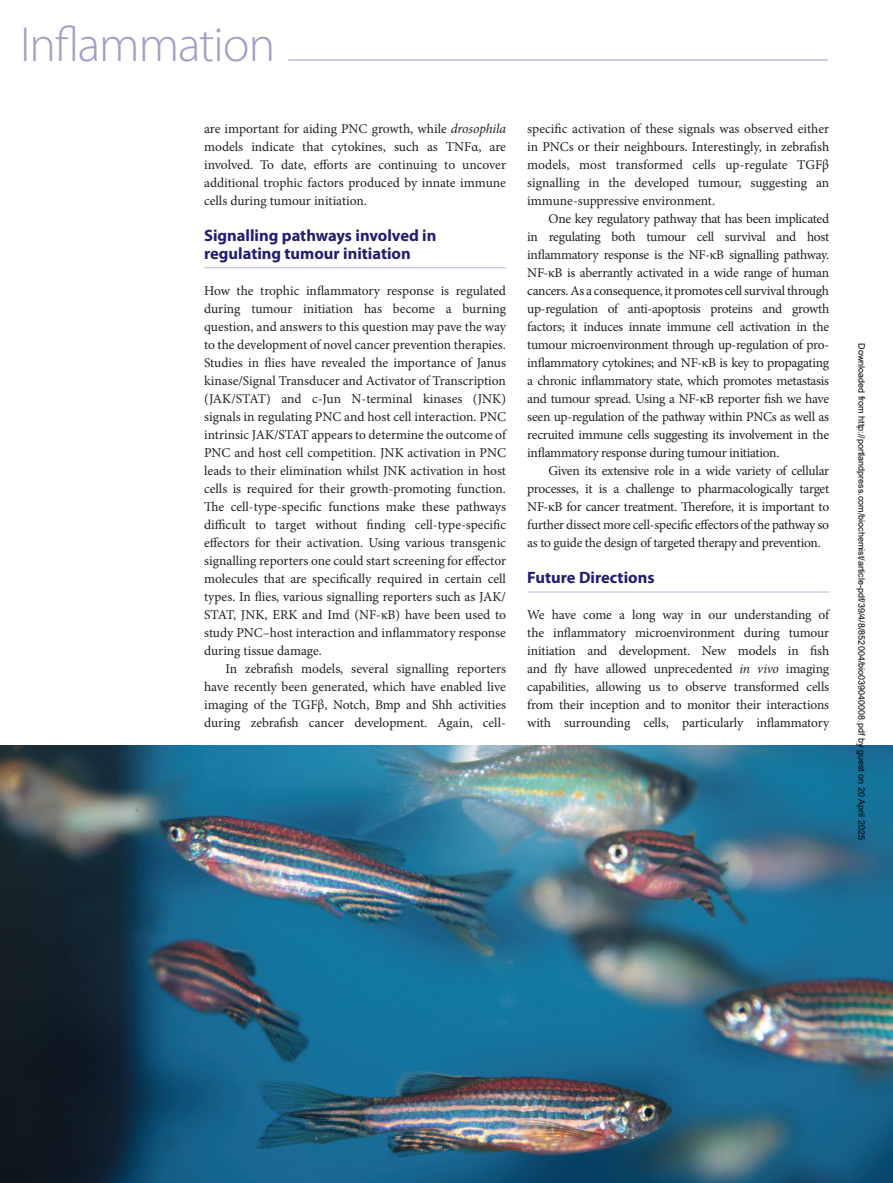
<style>
.page{position:relative;width:893px;height:1183px;background:#fff}
.page>*{position:absolute;margin:0;border:0;box-sizing:border-box;transform-origin:0 0}
.t1{font:300 49.5px "Myriad Pro";letter-spacing:-.02em;color:#a29fc6}
.Feat_Head_1{font:700 16.5px/18px "Myriad Pro";color:#221e72}
.Feat_Body_Text{font:13.5px/18px "Minion Pro";letter-spacing:-.01em;color:#231f20;text-align:justify}
.Feat_First_Para{font:13.5px/18px "Minion Pro";letter-spacing:-.01em;color:#231f20;text-align:justify}
.t2{font:9px "Arial";color:#000}
.s1{font-style:italic}
</style>
<div class="page">
<hr style="left:288px;top:59px;width:540px;height:2px;background:#a29fc6">
<hr style="left:204px;top:267px;width:302px;height:1px;background:#b8bfde">
<hr style="left:527px;top:591px;width:302px;height:1px;background:#b8bfde">
<img style="left:0;top:745px;width:893px;height:437px">
<h1 class="t1" style="left:20px;top:14px;width:256px">Inflammation</h1>
<p class="Feat_Body_Text" style="left:204px;top:119px;width:303px">are important for aiding PNC growth, while <span class="s1">drosophila </span>models indicate that cytokines, such as TNFα, are involved. To date, efforts are continuing to uncover additional trophic factors produced by innate immune cells during tumour initiation.</p>
<p class="Feat_Head_1" style="left:204px;top:225px;width:234px">Signalling pathways involved in regulating tumour initiation</p>
<p class="Feat_First_Para" style="left:204px;top:281px;width:303px">How the trophic inflammatory response is regulated during tumour initiation has become a burning question, and answers to this question may pave the way to the development of novel cancer prevention therapies.<br>Studies in flies have revealed the importance of Janus kinase/Signal Transducer and Activator of Transcription (JAK/STAT) and c-Jun N-terminal kinases (JNK) signals in regulating PNC and host cell interaction. PNC intrinsic JAK/STAT appears to determine the outcome of PNC and host cell competition. JNK activation in PNC leads to their elimination whilst JNK activation in host cells is required for their growth-promoting function.<br>The cell-type-specific functions make these pathways difficult to target without finding cell-type-specific effectors for their activation. Using various transgenic signalling reporters one could start screening for effector molecules that are specifically required in certain cell types. In flies, various signalling reporters such as JAK/ STAT, JNK, ERK and Imd (NF-κB) have been used to study PNC–host interaction and inflammatory response during tissue damage.</p>
<p class="Feat_Body_Text" style="left:204px;top:659px;width:303px;text-indent:21px">In zebrafish models, several signalling reporters have recently been generated, which have enabled live imaging of the TGFβ, Notch, Bmp and Shh activities during zebrafish cancer development. Again, cell-</p>
<p class="Feat_Body_Text" style="left:527px;top:119px;width:303px">specific activation of these signals was observed either in PNCs or their neighbours. Interestingly, in zebrafish models, most transformed cells up-regulate TGFβ signalling in the developed tumour, suggesting an immune-suppressive environment.</p>
<p class="Feat_Body_Text" style="left:527px;top:209px;width:303px;text-indent:21px">One key regulatory pathway that has been implicated in regulating both tumour cell survival and host inflammatory response is the NF-κB signalling pathway.<br>NF-κB is aberrantly activated in a wide range of human cancers. As a consequence, it promotes cell survival through up-regulation of anti-apoptosis proteins and growth factors; it induces innate immune cell activation in the tumour microenvironment through up-regulation of pro&shy;inflammatory cytokines; and NF-κB is key to propagating a chronic inflammatory state, which promotes metastasis and tumour spread. Using a NF-κB reporter fish we have seen up-regulation of the pathway within PNCs as well as recruited immune cells suggesting its involvement in the inflammatory response during tumour initiation.</p>
<p class="Feat_Body_Text" style="left:527px;top:461px;width:303px;text-indent:21px">Given its extensive role in a wide variety of cellular processes, it is a challenge to pharmacologically target NF-κB for cancer treatment. Therefore, it is important to further dissect more cell-specific effectors of the pathway so as to guide the design of targeted therapy and prevention.</p>
<p class="Feat_Head_1" style="left:527px;top:567px;width:129px">Future Directions</p>
<p class="Feat_First_Para" style="left:527px;top:605px;width:303px">We have come a long way in our understanding of the inflammatory microenvironment during tumour initiation and development. New models in fish and fly have allowed unprecedented <span class="s1">in vivo</span> imaging capabilities, allowing us to observe transformed cells from their inception and to monitor their interactions with surrounding cells, particularly inflammatory</p>
<p class="t2" style="left:865px;top:343px;width:497px;rotate:90deg">Downloaded from http://portlandpress.com/biochemist/article-pdf/39/4/8/852004/bio039040008.pdf by guest on 20 April 2025</p>
</div>
